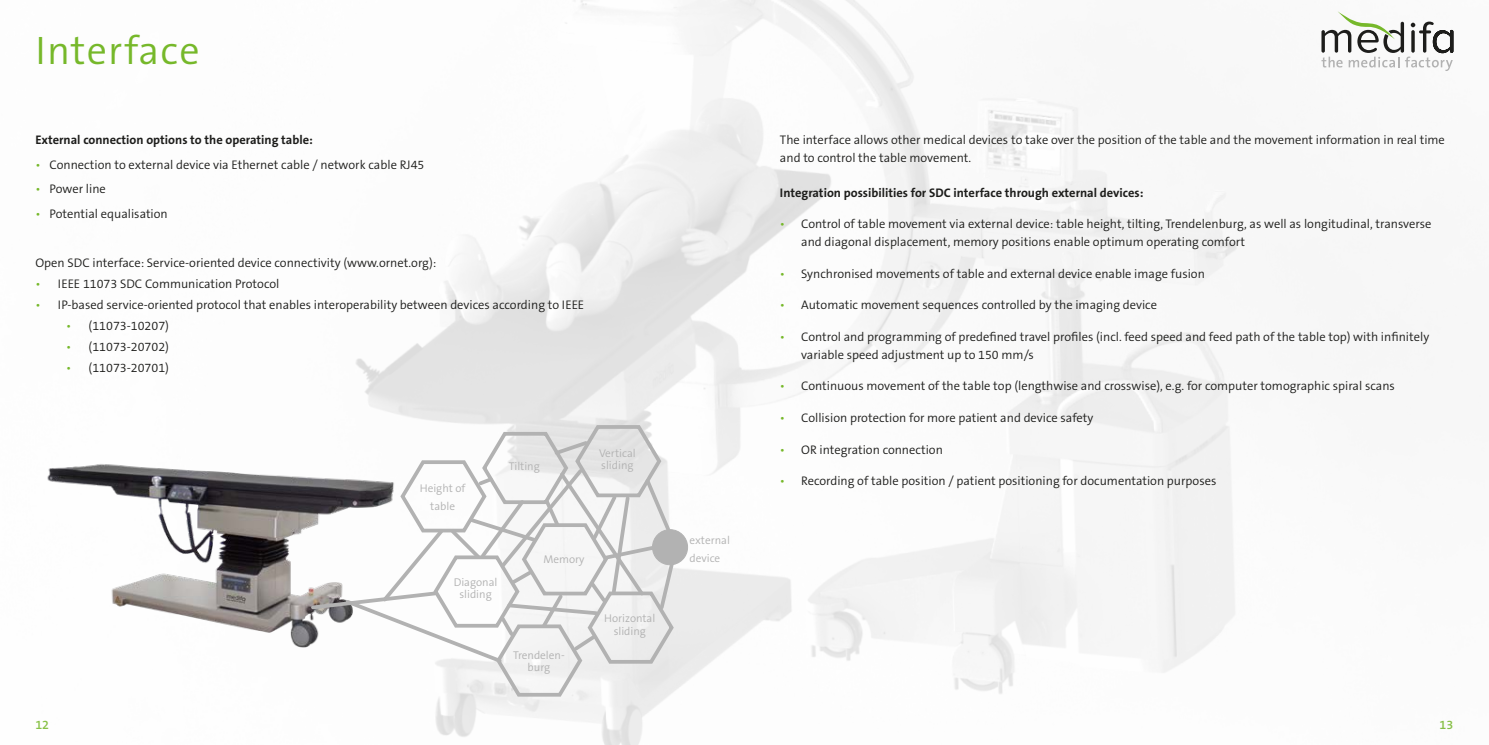
<style>
.page{position:relative;width:1489px;height:745px;background:#fff}
.page>*{position:absolute;margin:0;border:0;box-sizing:border-box;transform-origin:0 0}
.t1{font:300 40px "The Sans B W4";letter-spacing:.03em;color:#76b82a}
.t2{font:300 12.5px/17.5px "The Sans B W4";color:#1d1d1b}
.t3{font:700 12.5px "The Sans B W7";color:#1d1d1b}
.t4{font:600 12.5px "The Sans B W6";color:#76b82a}
.t5{font:300 11.25px/12.5px "The Sans B W4";color:#b2b2b2;text-align:center}
.s1{color:#76b82a}
</style>
<div class="page">
<img style="left:435px;top:0;width:1019px;height:744px">
<svg style="left:1321px;top:11px;width:132px;height:60px"></svg>
<img style="left:47px;top:190px;width:549px;height:458px">
<div style="left:652px;top:529px;width:35px;height:35px;background:#b2b2b2;border-radius:50%"></div>
<div style="left:652px;top:529px;width:35px;height:35px;border:1px solid #b2b2b2;border-radius:50%"></div>
<svg style="left:309px;top:421px;width:367px;height:277px"></svg>
<h1 class="t1" style="left:35px;top:25px;width:166px">Interface</h1>
<p class="t3" style="left:35px;top:132px;width:279px">External connection options to the operating table:</p>
<p class="t2" style="left:35px;top:156px;width:390px"><span class="s1">•</span> Connection to external device via Ethernet cable / network cable RJ45</p>
<p class="t2" style="left:35px;top:180px;width:72px"><span class="s1">•</span> Power line</p>
<p class="t2" style="left:35px;top:205px;width:134px"><span class="s1">•</span> Potential equalisation</p>
<p class="t2" style="left:35px;top:254px;width:402px">Open SDC interface: Service-oriented device connectivity (www.ornet.org):</p>
<p class="t2" style="left:35px;top:275px;width:245px"><span class="s1">•</span> IEEE 11073 SDC Communication Protocol</p>
<p class="t2" style="left:35px;top:296px;width:550px"><span class="s1">•</span> IP-based service-oriented protocol that enables interoperability between devices according to IEEE</p>
<p class="t2" style="left:66px;top:317px;width:104px"><span class="s1">•</span> (11073-10207)</p>
<p class="t2" style="left:66px;top:338px;width:104px"><span class="s1">•</span> (11073-20702)</p>
<p class="t2" style="left:66px;top:359px;width:104px"><span class="s1">•</span> (11073-20701)</p>
<p class="t5" style="left:420px;top:479px;width:47px;line-height:17.5px">Height of table</p>
<p class="t5" style="left:509px;top:459px;width:32px">Tilting</p>
<p class="t5" style="left:599px;top:446px;width:38px;text-align:left">Vertical sliding</p>
<p class="t5" style="left:453px;top:575px;width:45px">Diagonal sliding</p>
<p class="t5" style="left:543px;top:553px;width:43px">Memory</p>
<p class="t5" style="left:513px;top:648px;width:53px">Trendelen&shy;burg</p>
<p class="t5" style="left:604px;top:611px;width:53px">Horizontal sliding</p>
<p class="t5" style="left:689px;top:531px;width:42px;line-height:17.5px;text-align:left">external device</p>
<p class="t2" style="left:780px;top:131px;width:666px">The interface allows other medical devices to take over the position of the table and the movement information in real time and to control the table movement.</p>
<p class="t3" style="left:780px;top:184px;width:365px">Integration possibilities for SDC interface through external devices:</p>
<p class="t2" style="left:801px;top:215px;width:631px;text-indent:-21px"><span class="s1">•</span> Control of table movement via external device: table height, tilting, Trendelenburg, as well as longitudinal, transverse and diagonal displacement, memory positions enable optimum operating comfort</p>
<p class="t2" style="left:780px;top:264px;width:426px"><span class="s1">•</span> Synchronised movements of table and external device enable image fusion</p>
<p class="t2" style="left:780px;top:296px;width:378px"><span class="s1">•</span> Automatic movement sequences controlled by the imaging device</p>
<p class="t2" style="left:801px;top:328px;width:629px;text-indent:-21px"><span class="s1">•</span> Control and programming of predefined travel profiles (incl. feed speed and feed path of the table top) with infinitely variable speed adjustment up to 150 mm/s</p>
<p class="t2" style="left:780px;top:377px;width:616px"><span class="s1">•</span> Continuous movement of the table top (lengthwise and crosswise), e.g. for computer tomographic spiral scans</p>
<p class="t2" style="left:780px;top:409px;width:315px"><span class="s1">•</span> Collision protection for more patient and device safety</p>
<p class="t2" style="left:780px;top:440px;width:164px"><span class="s1">•</span> OR integration connection</p>
<p class="t2" style="left:780px;top:472px;width:438px"><span class="s1">•</span> Recording of table position / patient positioning for documentation purposes</p>
<p class="t4" style="left:35px;top:716px;width:15px">12</p>
<p class="t4" style="left:1439px;top:716px;width:15px">13</p>
</div>
